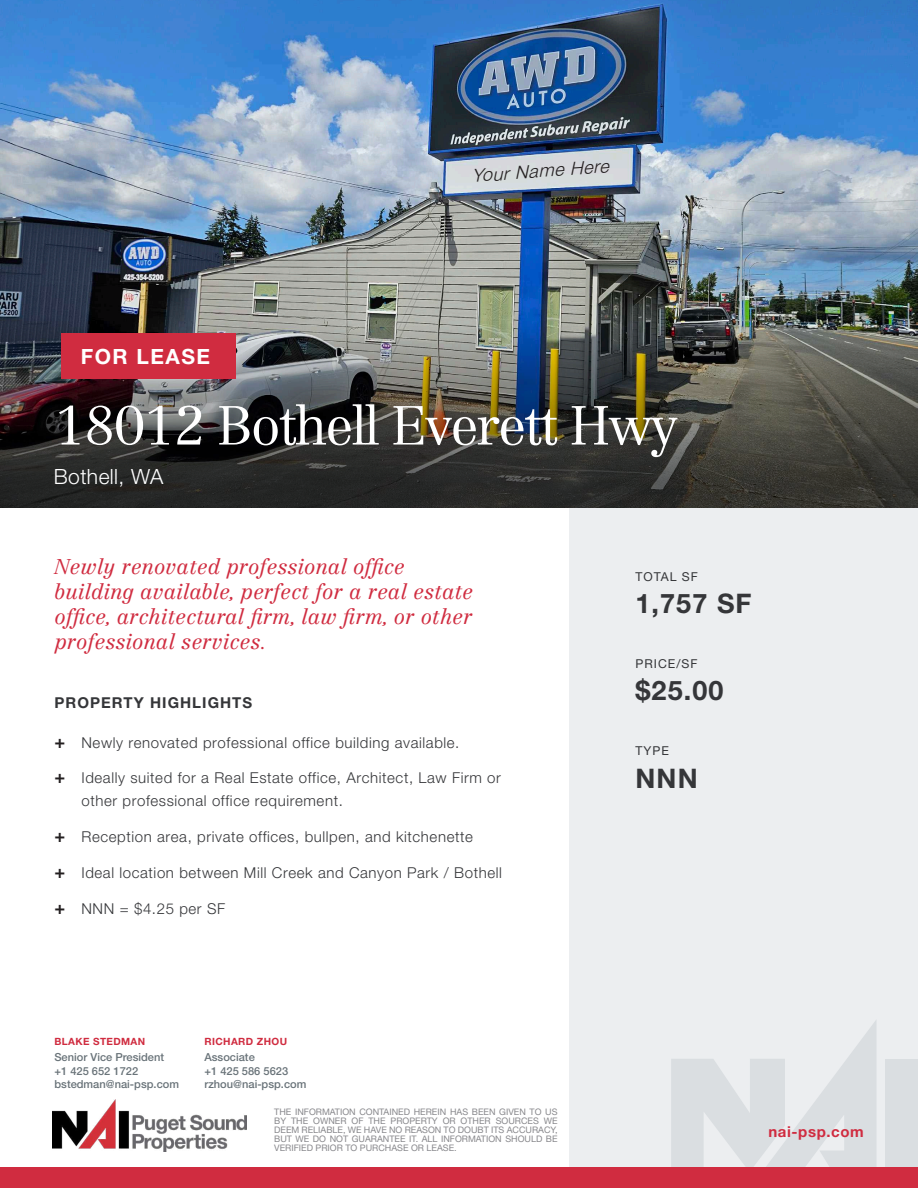
<style>
.page{position:relative;width:918px;height:1188px;background:#fff}
.page>*{position:absolute;margin:0;border:0;box-sizing:border-box;transform-origin:0 0}
.t1{font:300 54px "Centennial LT Std";letter-spacing:-.04em;color:#fff}
.t2{font:700 27px "Helvetica Neue LT Std";letter-spacing:.04em;color:#353639}
.t3{font:italic 300 21px/25.2px "Centennial LT Std";color:#d02c40}
.t4{font:300 21px "Helvetica Neue LT Std";letter-spacing:.02em;color:#fff}
.t5{font:700 21px "Helvetica Neue LT Std";letter-spacing:.07em;color:#fff}
.t6{font:italic 300 18px "Helvetica Neue LT Std";color:#231f20}
.t7{font:300 15px/22.5px "Helvetica Neue LT Std";letter-spacing:.04em;color:#353639}
.t8{font:700 15px "Helvetica Neue LT Std";letter-spacing:.07em;color:#353639}
.t9{font:700 15px "Helvetica Neue LT Std";letter-spacing:.04em;color:#d02c40}
.t10{font:12.3px "Helvetica Neue LT Std";letter-spacing:.08em;color:#353639}
.t11{font:500 11.1px "Helvetica Neue LT Std";color:#697379}
.t12{font:700 10.05px "Helvetica Neue LT Std";letter-spacing:.04em;color:#d02c40}
.t13{font:9px/9px "Helvetica Neue LT Std";color:#88888c;text-align:justify}
.s1{font-weight:700;font-size:18px;color:#231f20}
</style>
<div class="page">
<div style="left:569px;top:508px;width:349px;height:680px;background:#eceef0"></div>
<svg style="left:671px;top:1021px;width:205px;height:146px"></svg>
<div style="left:886px;top:1059px;width:32px;height:121px;background:#dadee1"></div>
<img style="left:53px;top:1099px;width:194px;height:53px">
<div style="left:0;top:1167px;width:918px;height:21px;background:#d02c40"></div>
<img style="left:0;top:0;width:918px;height:285px">
<img style="left:0;top:285px;width:918px;height:223px">
<div style="left:61px;top:334px;width:175px;height:45px;background:#d02c40"></div>
<p class="t6" style="left:471px;top:165px;width:139px;rotate:-4deg">Your Name Here</p>
<p class="t5" style="left:81px;top:343px;width:131px">FOR LEASE</p>
<p class="t1" style="left:54px;top:393px;width:626px">18012 Bothell Everett Hwy</p>
<p class="t4" style="left:54px;top:463px;width:111px">Bothell, WA</p>
<p class="t3" style="left:54px;top:554px;width:420px">Newly renovated professional office building available, perfect for a real estate office, architectural firm, law firm, or other professional services.</p>
<p class="t8" style="left:54px;top:693px;width:199px">PROPERTY HIGHLIGHTS</p>
<p class="t7" style="left:54px;top:731px;width:407px"><span class="s1">+</span> Newly renovated professional office building available.</p>
<p class="t7" style="left:81px;top:766px;width:421px;text-indent:-27px"><span class="s1">+</span> Ideally suited for a Real Estate office, Architect, Law Firm or other professional office requirement.</p>
<p class="t7" style="left:54px;top:825px;width:420px"><span class="s1">+</span> Reception area, private offices, bullpen, and kitchenette</p>
<p class="t7" style="left:54px;top:861px;width:449px"><span class="s1">+</span> Ideal location between Mill Creek and Canyon Park / Bothell</p>
<p class="t7" style="left:54px;top:897px;width:172px"><span class="s1">+</span> NNN = $4.25 per SF</p>
<p class="t10" style="left:636px;top:569px;width:64px">TOTAL SF</p>
<p class="t2" style="left:636px;top:587px;width:118px">1,757 SF</p>
<p class="t10" style="left:636px;top:656px;width:63px">PRICE/SF</p>
<p class="t2" style="left:636px;top:674px;width:89px">$25.00</p>
<p class="t10" style="left:636px;top:744px;width:35px">TYPE</p>
<p class="t2" style="left:636px;top:762px;width:64px">NNN</p>
<p class="t12" style="left:54px;top:1035px;width:92px">BLAKE STEDMAN</p>
<p class="t11" style="left:54px;top:1051px;width:111px">Senior Vice President</p>
<p class="t11" style="left:54px;top:1064px;width:85px">+1 425 652 1722</p>
<p class="t11" style="left:54px;top:1077px;width:126px">bstedman@nai-psp.com</p>
<p class="t12" style="left:204px;top:1035px;width:84px">RICHARD ZHOU</p>
<p class="t11" style="left:204px;top:1051px;width:52px">Associate</p>
<p class="t11" style="left:204px;top:1064px;width:85px">+1 425 586 5623</p>
<p class="t11" style="left:204px;top:1077px;width:104px">rzhou@nai-psp.com</p>
<p class="t13" style="left:274px;top:1107px;width:285px">THE INFORMATION CONTAINED HEREIN HAS BEEN GIVEN TO US BY THE OWNER OF THE PROPERTY OR OTHER SOURCES WE DEEM RELIABLE, WE HAVE NO REASON TO DOUBT ITS ACCURACY, BUT WE DO NOT GUARANTEE IT. ALL INFORMATION SHOULD BE VERIFIED PRIOR TO PURCHASE OR LEASE.</p>
<p class="t9" style="left:768px;top:1123px;width:97px">nai-psp.com</p>
</div>
